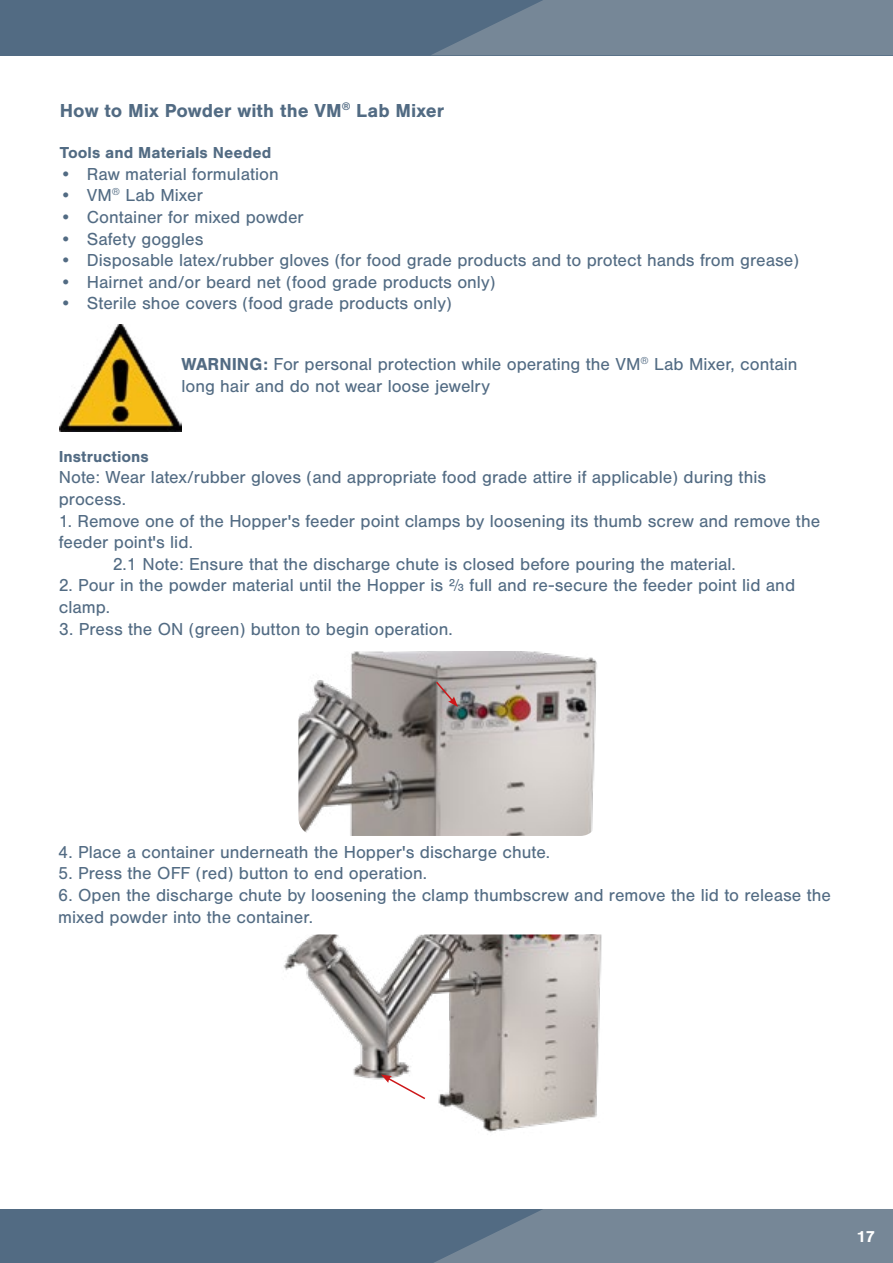
<style>
.page{position:relative;width:893px;height:1263px;background:#fff}
.page>*{position:absolute;margin:0;border:0;box-sizing:border-box;transform-origin:0 0}
.t1{font:700 19.5px "Nimbus San";color:#526b83}
.t2{font:18px/21.6px "Nimbus San";color:#526b83}
.t3{font:700 16.5px "Nimbus San";color:#526b83}
.t4{font:700 16.5px "Nimbus San";color:#fff}
.s1{font-weight:700}
</style>
<div class="page">
<div style="left:0;top:0;width:893px;height:55px;background:#526b83"></div>
<svg style="left:432px;top:0;width:461px;height:55px;background:#718394"></svg>
<div style="left:0;top:1209px;width:893px;height:54px;background:#526b83"></div>
<svg style="left:434px;top:1209px;width:459px;height:54px;background:#718394"></svg>
<img style="left:60px;top:325px;width:121px;height:107px">
<img style="left:298px;top:651px;width:299px;height:185px">
<img style="left:283px;top:934px;width:319px;height:199px">
<svg style="left:381px;top:1074px;width:46px;height:26px"></svg>
<svg style="left:434px;top:680px;width:24px;height:27px"></svg>
<p class="t1" style="left:60px;top:99px;width:386px">How to Mix Powder with the VM<sup>®</sup> Lab Mixer</p>
<p class="t3" style="left:60px;top:143px;width:213px">Tools and Materials Needed</p>
<p class="t2" style="left:60px;top:163px;width:220px">• Raw material formulation</p>
<p class="t2" style="left:60px;top:185px;width:145px">• VM<sup>®</sup> Lab Mixer</p>
<p class="t2" style="left:60px;top:207px;width:245px">• Container for mixed powder</p>
<p class="t2" style="left:60px;top:228px;width:145px">• Safety goggles</p>
<p class="t2" style="left:60px;top:250px;width:741px">• Disposable latex/rubber gloves (for food grade products and to protect hands from grease)</p>
<p class="t2" style="left:60px;top:271px;width:437px">• Hairnet and/or beard net (food grade products only)</p>
<p class="t2" style="left:60px;top:293px;width:393px">• Sterile shoe covers (food grade products only)</p>
<p class="t2" style="left:181px;top:354px;width:618px"><span class="s1">WARNING:</span> For personal protection while operating the VM<sup>®</sup> Lab Mixer, contain long hair and do not wear loose jewelry</p>
<p class="t3" style="left:59px;top:447px;width:92px">Instructions</p>
<p class="t2" style="left:59px;top:467px;width:709px">Note: Wear latex/rubber gloves (and appropriate food grade attire if applicable) during this process.</p>
<p class="t2" style="left:59px;top:510px;width:763px">1. Remove one of the Hopper's feeder point clamps by loosening its thumb screw and remove the</p>
<p class="t2" style="left:59px;top:532px;width:136px">feeder point's lid.</p>
<p class="t2" style="left:113px;top:553px;width:625px">2.1 Note: Ensure that the discharge chute is closed before pouring the material.</p>
<p class="t2" style="left:59px;top:575px;width:738px">2. Pour in the powder material until the Hopper is 2/3 full and re-secure the feeder point lid and clamp.</p>
<p class="t2" style="left:59px;top:618px;width:395px">3. Press the ON (green) button to begin operation.</p>
<p class="t2" style="left:58px;top:841px;width:493px">4. Place a container underneath the Hopper's discharge chute.</p>
<p class="t2" style="left:58px;top:863px;width:370px">5. Press the OFF (red) button to end operation.</p>
<p class="t2" style="left:58px;top:884px;width:774px">6. Open the discharge chute by loosening the clamp thumbscrew and remove the lid to release the mixed powder into the container.</p>
<p class="t4" style="left:856px;top:1227px;width:20px">17</p>
</div>
